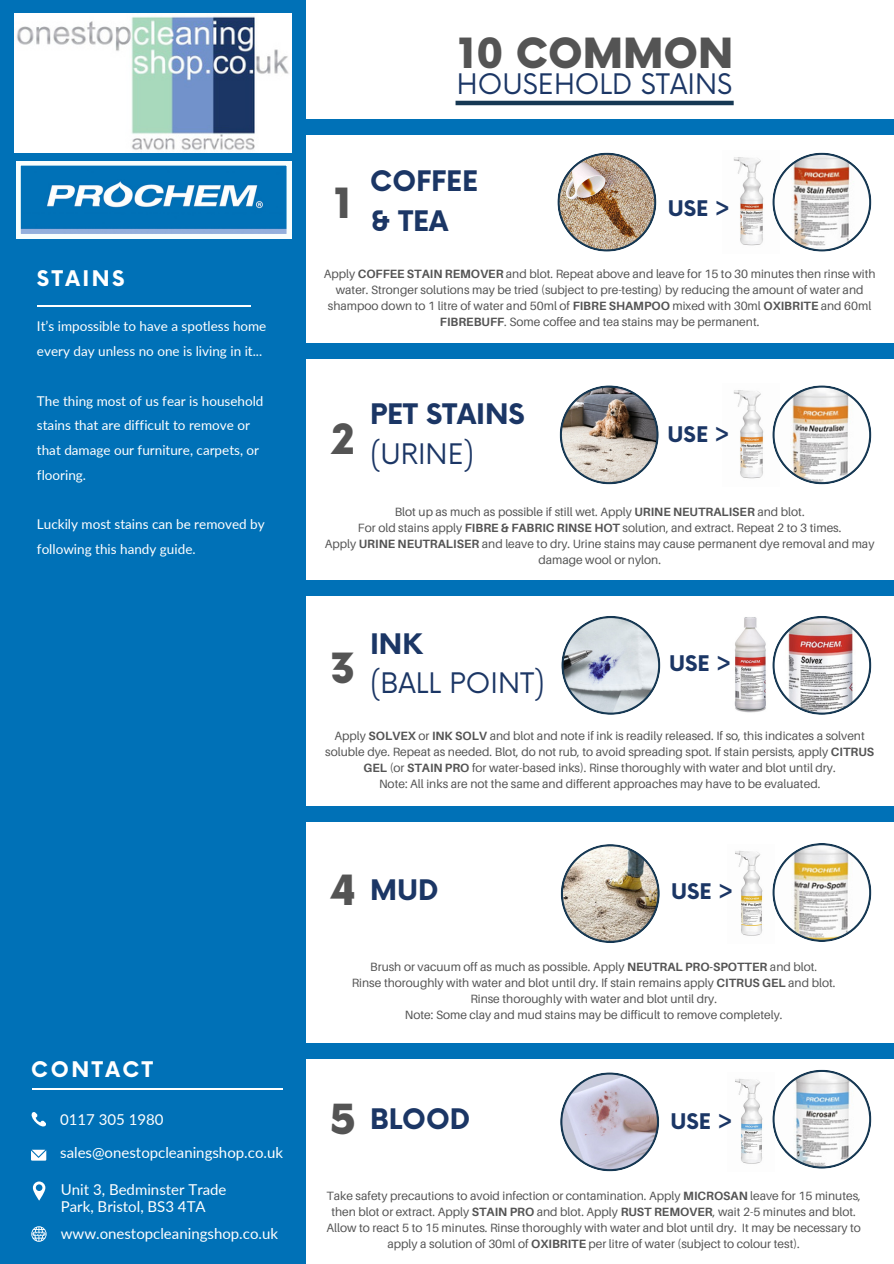
<style>
.page{position:relative;width:894px;height:1264px;background:#fff}
.page>*{position:absolute;margin:0;border:0;box-sizing:border-box;transform-origin:0 0}
.t1{font:900 40.5px "Now";color:#545454}
.t2{font:700 27.6px/39.3px "Now";color:#1b3665}
.t3{font:27.6px/39.3px "Now";color:#1b3665}
.t4{font:700 21px "Now";color:#1b3665}
.t5{font:700 21px "Now";letter-spacing:.12em;color:#fff}
.t6{font:15px/16.8px "Lato";color:#fff}
.t7{font:13.5px/24.8px "Lato";color:#fff}
.t8{font:12px/16px "Aileron";color:#545454;text-align:center}
.s1{font-weight:700}
.s2{font-weight:400}
</style>
<div class="page">
<div style="left:0;top:0;width:305px;height:1263px;background:#0071b7"></div>
<hr style="left:37px;top:305px;width:213px;height:1px;background:#fff">
<svg style="left:16px;top:161px;width:275px;height:77px"></svg>
<img style="left:15px;top:14px;width:276px;height:138px">
<svg style="left:31px;top:1112px;width:15px;height:15px"></svg>
<svg style="left:31px;top:1149px;width:15px;height:11px"></svg>
<svg style="left:33px;top:1181px;width:12px;height:19px"></svg>
<hr style="left:32px;top:1088px;width:251px;height:1px;background:#fff">
<svg style="left:31px;top:1226px;width:16px;height:15px"></svg>
<div style="left:299px;top:119px;width:594px;height:16px;background:#0071b7"></div>
<img style="left:557px;top:153px;width:99px;height:99px">
<img style="left:733px;top:157px;width:31px;height:89px">
<img style="left:559px;top:385px;width:99px;height:99px">
<img style="left:733px;top:390px;width:31px;height:89px">
<svg style="left:561px;top:616px;width:99px;height:99px"></svg>
<img style="left:734px;top:617px;width:32px;height:96px">
<img style="left:560px;top:844px;width:99px;height:99px">
<img style="left:735px;top:850px;width:28px;height:86px">
<svg style="left:560px;top:1072px;width:99px;height:99px"></svg>
<img style="left:735px;top:1078px;width:28px;height:86px">
<hr style="left:455px;top:101px;width:278px;height:4px;background:#163853">
<div style="left:287px;top:343px;width:606px;height:16px;background:#0071b7"></div>
<div style="left:266px;top:580px;width:627px;height:15px;background:#0071b7"></div>
<div style="left:287px;top:806px;width:606px;height:16px;background:#0071b7"></div>
<div style="left:276px;top:1043px;width:617px;height:15px;background:#0071b7"></div>
<svg style="left:772px;top:153px;width:99px;height:99px"></svg>
<svg style="left:772px;top:385px;width:99px;height:99px"></svg>
<svg style="left:772px;top:616px;width:99px;height:99px"></svg>
<svg style="left:772px;top:843px;width:99px;height:99px"></svg>
<svg style="left:772px;top:1069px;width:99px;height:99px"></svg>
<h5 class="t5" style="left:37px;top:267px;width:89px">STAINS</h5>
<p class="t7" style="left:37px;top:313px;width:231px">It’s impossible to have a spotless home every day unless no one is living in it...</p>
<h5 class="t7" style="left:37px;top:388px;width:228px">The thing most of us fear is household stains that are difficult to remove or that damage our furniture, carpets, or flooring.</h5>
<h1 class="t7" style="left:37px;top:511px;width:229px">Luckily most stains can be removed by following this handy guide.</h1>
<p class="t5" style="left:31px;top:1057px;width:123px">CONTACT</p>
<h5 class="t6" style="left:60px;top:1110px;width:105px">0117 305 1980</h5>
<p class="t6" style="left:60px;top:1143px;width:224px">sales@onestopcleaningshop.co.uk</p>
<h5 class="t6" style="left:61px;top:1180px;width:167px">Unit 3, Bedminster Trade<br>Park, Bristol, BS3 4TA</h5>
<p class="t6" style="left:61px;top:1224px;width:219px">www.onestopcleaningshop.co.uk</p>
<p class="t1" style="left:458px;top:31px;width:276px">10 COMMON</p>
<p class="t3" style="left:457px;top:66px;width:277px">HOUSEHOLD STAINS</p>
<p class="t1" style="left:334px;top:181px;width:19px">1</p>
<h3 class="t2" style="left:370px;top:163px;width:110px">COFFEE &amp; TEA</h3>
<h4 class="t4" style="left:667px;top:197px;width:64px">USE &gt;</h4>
<h3 class="t8" style="left:323px;top:266px;width:553px">Apply <span class="s1">COFFEE STAIN REMOVER</span> and blot. Repeat above and leave for 15 to 30 minutes then rinse with water. Stronger solutions may be tried (subject to pre-testing) by reducing the amount of water and shampoo down to 1 litre of water and 50ml of <span class="s1">FIBRE SHAMPOO</span> mixed with 30ml <span class="s1">OXIBRITE</span> and 60ml <span class="s1">FIBREBUFF</span>. Some coffee and tea stains may be permanent.</h3>
<p class="t1" style="left:331px;top:418px;width:24px">2</p>
<h4 class="t2" style="left:370px;top:396px;width:156px">PET STAINS <span class="s2">(URINE)</span></h4>
<h4 class="t4" style="left:667px;top:423px;width:64px">USE &gt;</h4>
<p class="t8" style="left:394px;top:503px;width:411px">Blot up as much as possible if still wet. Apply <span class="s1">URINE NEUTRALISER</span> and blot.</p>
<p class="t8" style="left:358px;top:519px;width:485px">For old stains apply <span class="s1">FIBRE &amp; FABRIC RINSE HOT</span> solution, and extract. Repeat 2 to 3 times.</p>
<p class="t8" style="left:325px;top:535px;width:551px">Apply <span class="s1">URINE NEUTRALISER</span> and leave to dry. Urine stains may cause permanent dye removal and may damage wool or nylon.</p>
<p class="t1" style="left:330px;top:646px;width:26px">3</p>
<p class="t3" style="left:370px;top:625px;width:176px"><span class="s1">INK<br></span>(BALL POINT)</p>
<h5 class="t4" style="left:669px;top:652px;width:64px">USE &gt;</h5>
<p class="t8" style="left:325px;top:727px;width:550px">Apply <span class="s1">SOLVEX</span> or <span class="s1">INK SOLV</span> and blot and note if ink is readily released. If so, this indicates a solvent soluble dye. Repeat as needed. Blot, do not rub, to avoid spreading spot. If stain persists, apply <span class="s1">CITRUS<br>GEL</span> (or <span class="s1">STAIN PRO</span> for water-based inks). Rinse thoroughly with water and blot until dry.</p>
<h2 class="t8" style="left:379px;top:775px;width:442px">Note: All inks are not the same and different approaches may have to be evaluated.</h2>
<p class="t1" style="left:330px;top:869px;width:28px">4</p>
<p class="t2" style="left:370px;top:872px;width:70px">MUD</p>
<p class="t4" style="left:671px;top:880px;width:64px">USE &gt;</p>
<p class="t8" style="left:370px;top:958px;width:448px">Brush or vacuum off as much as possible. Apply <span class="s1">NEUTRAL PRO-SPOTTER</span> and blot.</p>
<h4 class="t8" style="left:352px;top:974px;width:485px">Rinse thoroughly with water and blot until dry. If stain remains apply <span class="s1">CITRUS GEL</span> and blot.</h4>
<p class="t8" style="left:470px;top:990px;width:248px">Rinse thoroughly with water and blot until dry.</p>
<p class="t8" style="left:404px;top:1006px;width:379px">Note: Some clay and mud stains may be difficult to remove completely.</p>
<p class="t1" style="left:330px;top:1097px;width:27px">5</p>
<p class="t2" style="left:370px;top:1100px;width:102px">BLOOD</p>
<h5 class="t4" style="left:670px;top:1109px;width:64px">USE &gt;</h5>
<p class="t8" style="left:326px;top:1187px;width:536px">Take safety precautions to avoid infection or contamination. Apply <span class="s1">MICROSAN</span> leave for 15 minutes, then blot or extract. Apply <span class="s1">STAIN PRO</span> and blot. Apply <span class="s1">RUST REMOVER</span>, wait 2-5 minutes and blot.<br>Allow to react 5 to 15 minutes. Rinse thoroughly with water and blot until dry. It may be necessary to apply a solution of 30ml of <span class="s1">OXIBRITE</span> per litre of water (subject to colour test).</p>
</div>
